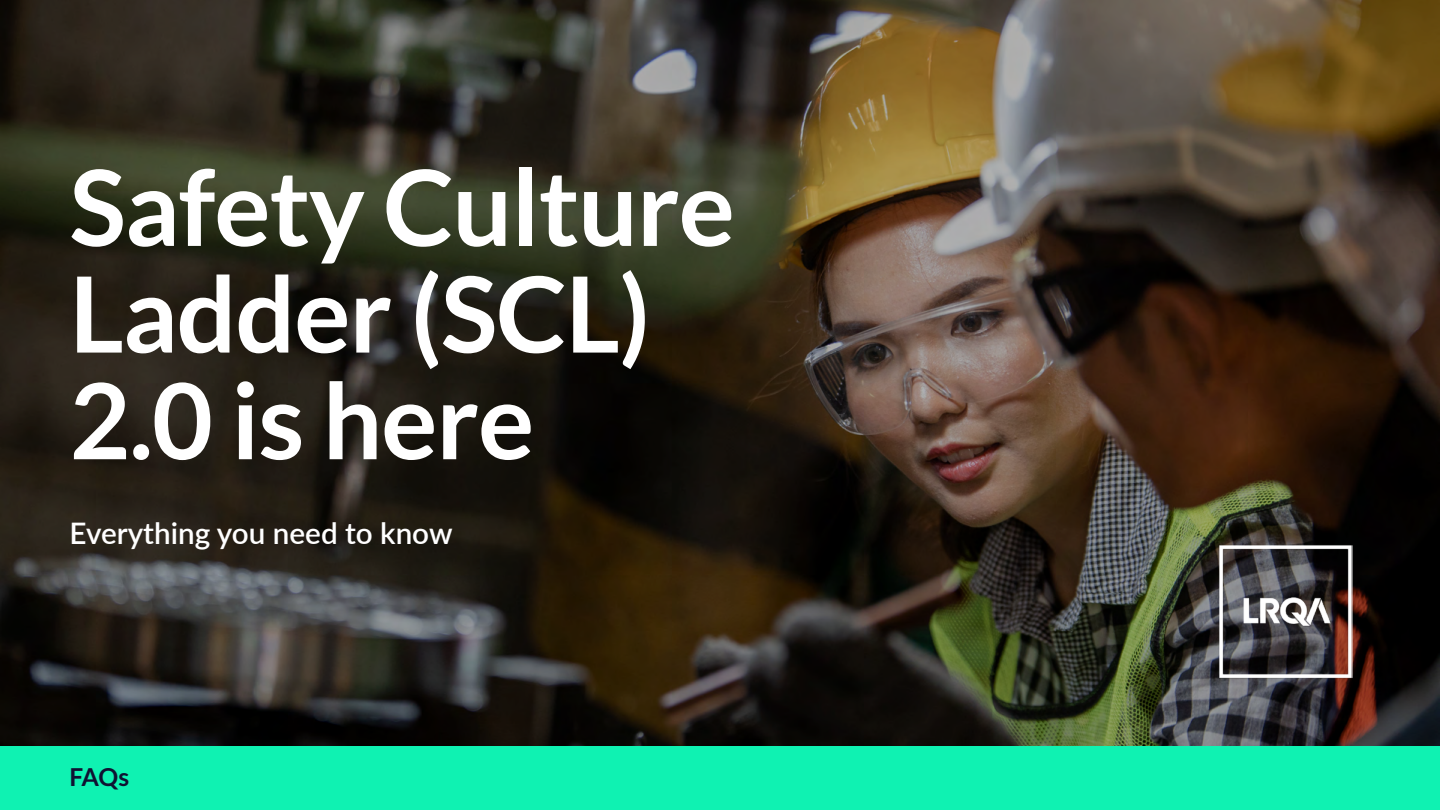
<style>
.page{position:relative;width:1440px;height:810px;background:#fff}
.page>*{position:absolute;margin:0;border:0;box-sizing:border-box;transform-origin:0 0}
.t1{font:700 105.07px/106.6px "Lato";letter-spacing:-.01em;color:#fff}
.t2{font:600 29.7px "Lato";color:#fff}
.t3{font:700 24.75px "Lato";color:#0f1232}
</style>
<div class="page">
<img style="left:0;top:0;width:1440px;height:746px">
<div style="left:0;top:746px;width:1440px;height:64px;background:#0ff2b2"></div>
<img style="left:1219px;top:544px;width:134px;height:134px">
<p class="t1" style="left:70px;top:153px;width:667px">Safety Culture<br>Ladder (SCL)<br>2.0 is here</p>
<p class="t2" style="left:70px;top:512px;width:385px">Everything you need to know</p>
<p class="t3" style="left:70px;top:763px;width:61px">FAQs</p>
</div>
